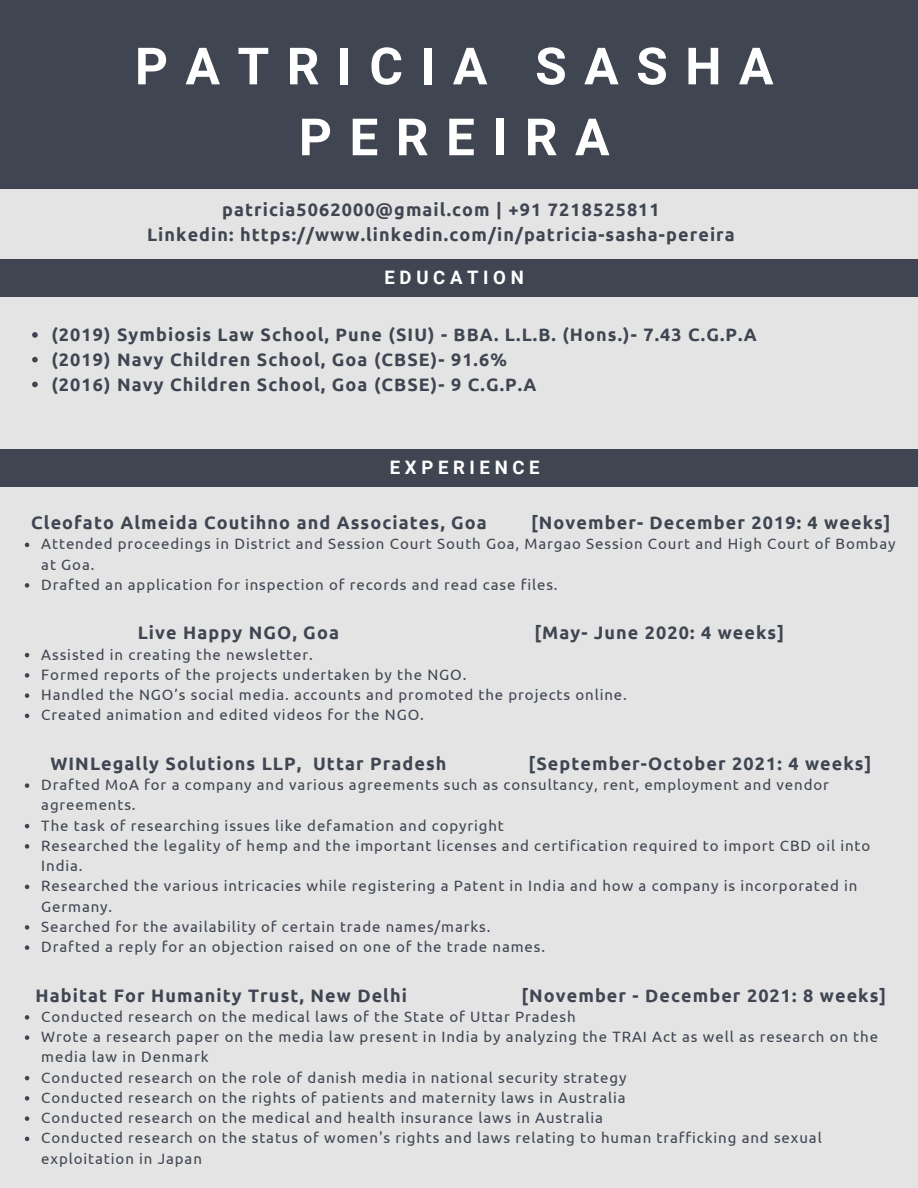
<style>
.page{position:relative;width:918px;height:1188px;background:#e4e4e4}
.page>*{position:absolute;margin:0;border:0;box-sizing:border-box;transform-origin:0 0}
.t1{font:700 51.3px/70.8px "Roboto";letter-spacing:.34em;color:#fff;text-align:center}
.t2{font:700 18.6px "Roboto";letter-spacing:.25em;color:#fff}
.t3{font:700 18px "Ubuntu";letter-spacing:.06em;color:#3f4652}
.t4{font:15px/20.2px "Ubuntu";letter-spacing:.06em;color:#3f4652}
</style>
<div class="page">
<div style="left:0;top:0;width:918px;height:189px;background:#3f4652"></div>
<div style="left:0;top:259px;width:918px;height:37px;background:#3f4652"></div>
<div style="left:0;top:450px;width:918px;height:37px;background:#3f4652"></div>
<svg style="left:25px;top:543px;width:4px;height:4px"></svg>
<svg style="left:25px;top:583px;width:4px;height:5px"></svg>
<svg style="left:25px;top:653px;width:4px;height:4px"></svg>
<svg style="left:25px;top:673px;width:4px;height:5px"></svg>
<svg style="left:25px;top:693px;width:4px;height:5px"></svg>
<svg style="left:25px;top:714px;width:4px;height:4px"></svg>
<svg style="left:25px;top:783px;width:4px;height:5px"></svg>
<svg style="left:25px;top:824px;width:4px;height:4px"></svg>
<svg style="left:25px;top:844px;width:4px;height:5px"></svg>
<svg style="left:25px;top:885px;width:4px;height:4px"></svg>
<svg style="left:25px;top:925px;width:4px;height:5px"></svg>
<svg style="left:25px;top:945px;width:4px;height:5px"></svg>
<svg style="left:25px;top:1015px;width:4px;height:5px"></svg>
<svg style="left:25px;top:1035px;width:4px;height:5px"></svg>
<svg style="left:25px;top:1076px;width:4px;height:4px"></svg>
<svg style="left:25px;top:1096px;width:4px;height:5px"></svg>
<svg style="left:25px;top:1116px;width:4px;height:5px"></svg>
<svg style="left:25px;top:1137px;width:4px;height:4px"></svg>
<svg style="left:32px;top:332px;width:6px;height:6px"></svg>
<svg style="left:32px;top:357px;width:6px;height:5px"></svg>
<svg style="left:32px;top:382px;width:6px;height:5px"></svg>
<p class="t1" style="left:135px;top:31px;width:640px">PATRICIA SASHA<br>PEREIRA</p>
<p class="t3" style="left:222px;top:200px;width:439px">patricia5062000@gmail.com | +91 7218525811</p>
<p class="t3" style="left:147px;top:224px;width:589px">Linkedin: https://www.linkedin.com/in/patricia-sasha-pereira</p>
<p class="t2" style="left:385px;top:266px;width:141px">EDUCATION</p>
<p class="t3" style="left:51px;top:324px;width:707px">(2019) Symbiosis Law School, Pune (SIU) - BBA. L.L.B. (Hons.)- 7.43 C.G.P.A</p>
<p class="t3" style="left:51px;top:349px;width:457px">(2019) Navy Children School, Goa (CBSE)- 91.6%</p>
<p class="t3" style="left:51px;top:374px;width:486px">(2016) Navy Children School, Goa (CBSE)- 9 C.G.P.A</p>
<p class="t2" style="left:390px;top:457px;width:151px">EXPERIENCE</p>
<p class="t3" style="left:31px;top:512px;width:457px">Cleofato Almeida Coutihno and Associates, Goa</p>
<p class="t3" style="left:531px;top:512px;width:361px">[November- December 2019: 4 weeks]</p>
<p class="t4" style="left:41px;top:534px;width:856px">Attended proceedings in District and Session Court South Goa, Margao Session Court and High Court of Bombay at Goa.</p>
<p class="t4" style="left:41px;top:574px;width:518px">Drafted an application for inspection of records and read case files.</p>
<p class="t3" style="left:138px;top:623px;width:203px">Live Happy NGO, Goa</p>
<p class="t3" style="left:534px;top:623px;width:251px">[May- June 2020: 4 weeks]</p>
<p class="t4" style="left:41px;top:644px;width:273px">Assisted in creating the newsletter.</p>
<p class="t4" style="left:41px;top:664px;width:427px">Formed reports of the projects undertaken by the NGO.</p>
<p class="t4" style="left:41px;top:684px;width:587px">Handled the NGO’s social media. accounts and promoted the projects online.</p>
<p class="t4" style="left:41px;top:705px;width:384px">Created animation and edited videos for the NGO.</p>
<p class="t3" style="left:50px;top:753px;width:398px">WINLegally Solutions LLP, Uttar Pradesh</p>
<p class="t3" style="left:529px;top:753px;width:344px">[September-October 2021: 4 weeks]</p>
<p class="t4" style="left:41px;top:774px;width:789px">Drafted MoA for a company and various agreements such as consultancy, rent, employment and vendor agreements.</p>
<p class="t4" style="left:41px;top:815px;width:464px">The task of researching issues like defamation and copyright</p>
<p class="t4" style="left:41px;top:835px;width:831px">Researched the legality of hemp and the important licenses and certification required to import CBD oil into<br>India.</p>
<p class="t4" style="left:41px;top:876px;width:818px">Researched the various intricacies while registering a Patent in India and how a company is incorporated in<br>Germany.</p>
<p class="t4" style="left:41px;top:916px;width:451px">Searched for the availability of certain trade names/marks.</p>
<p class="t4" style="left:41px;top:936px;width:505px">Drafted a reply for an objection raised on one of the trade names.</p>
<p class="t3" style="left:36px;top:985px;width:373px">Habitat For Humanity Trust, New Delhi</p>
<p class="t3" style="left:521px;top:985px;width:366px">[November - December 2021: 8 weeks]</p>
<p class="t4" style="left:41px;top:1006px;width:536px">Conducted research on the medical laws of the State of Uttar Pradesh</p>
<p class="t4" style="left:41px;top:1026px;width:838px">Wrote a research paper on the media law present in India by analyzing the TRAI Act as well as research on the media law in Denmark</p>
<p class="t4" style="left:41px;top:1067px;width:587px">Conducted research on the role of danish media in national security strategy</p>
<p class="t4" style="left:41px;top:1087px;width:586px">Conducted research on the rights of patients and maternity laws in Australia</p>
<p class="t4" style="left:41px;top:1107px;width:563px">Conducted research on the medical and health insurance laws in Australia</p>
<p class="t4" style="left:41px;top:1128px;width:782px">Conducted research on the status of women's rights and laws relating to human trafficking and sexual exploitation in Japan</p>
</div>
